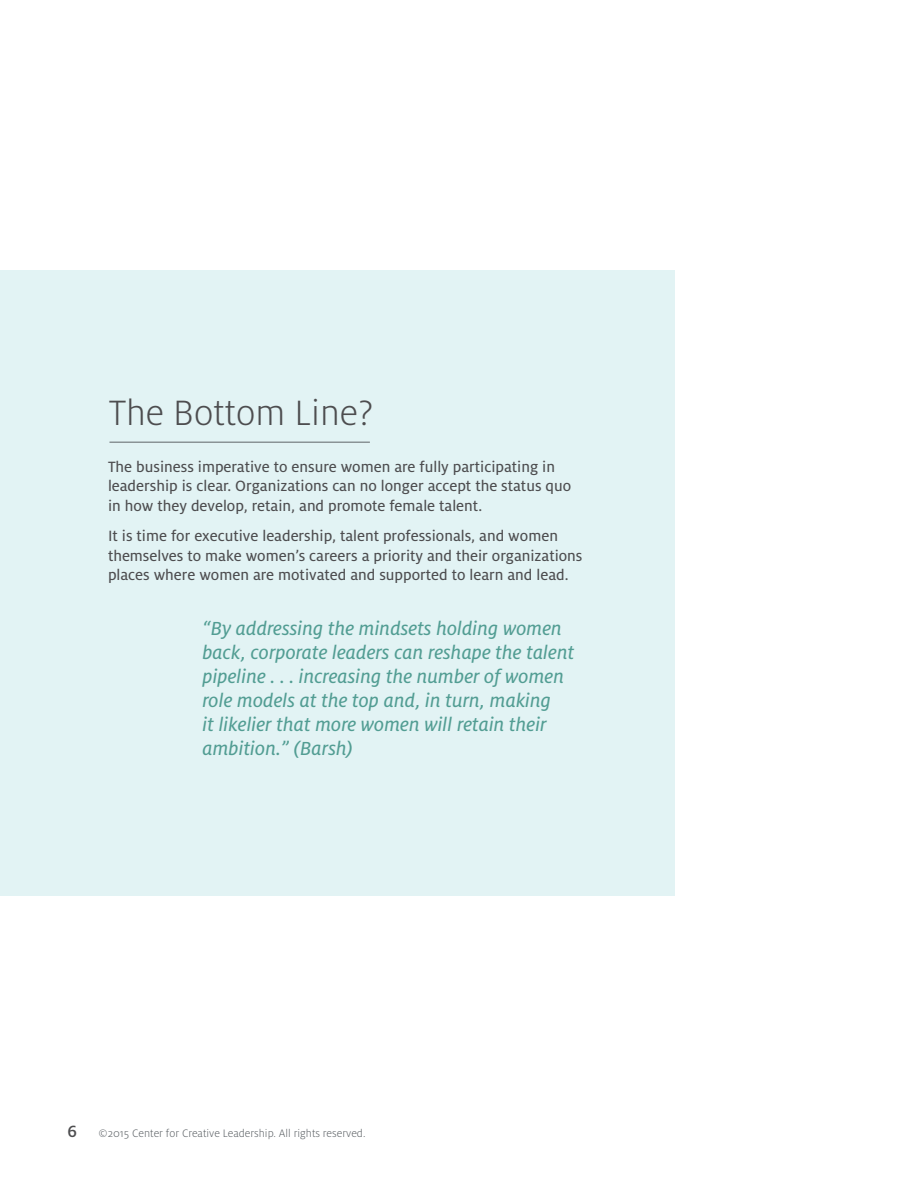
<style>
.page{position:relative;width:918px;height:1188px;background:#fff}
.page>*{position:absolute;margin:0;border:0;box-sizing:border-box;transform-origin:0 0}
.t1{font:300 39px "Milo Pro";color:#4d4d4f}
.t2{font:21px/24px "Milo Pro Text Ita";color:#529d93}
.t3{font:16.5px/19.5px "Milo Pro Text";color:#4d4d4f}
.t4{font:300 12px "Milo Pro";color:#5e6367}
.s1{font-weight:500;font-size:18px;color:#4d4d4f}
</style>
<div class="page">
<div style="left:0;top:270px;width:675px;height:626px;background:#e2f3f4"></div>
<hr style="left:109px;top:442px;width:261px;height:1px;background:#5e6367">
<h1 class="t1" style="left:109px;top:392px;width:266px">The Bottom Line?</h1>
<p class="t3" style="left:108px;top:457px;width:465px">The business imperative to ensure women are fully participating in leadership is clear. Organizations can no longer accept the status quo in how they develop, retain, and promote female talent.</p>
<p class="t3" style="left:108px;top:526px;width:476px">It is time for executive leadership, talent professionals, and women themselves to make women’s careers a priority and their organizations places where women are motivated and supported to learn and lead.</p>
<p class="t2" style="left:202px;top:617px;width:373px">“By addressing the mindsets holding women back, corporate leaders can reshape the talent pipeline . . . increasing the number of women role models at the top and, in turn, making<br>it likelier that more women will retain their ambition.” (Barsh)</p>
<p class="t4" style="left:68px;top:1127px;width:299px"><span class="s1">6</span> ©2015 Center for Creative Leadership. All rights reserved.</p>
</div>
